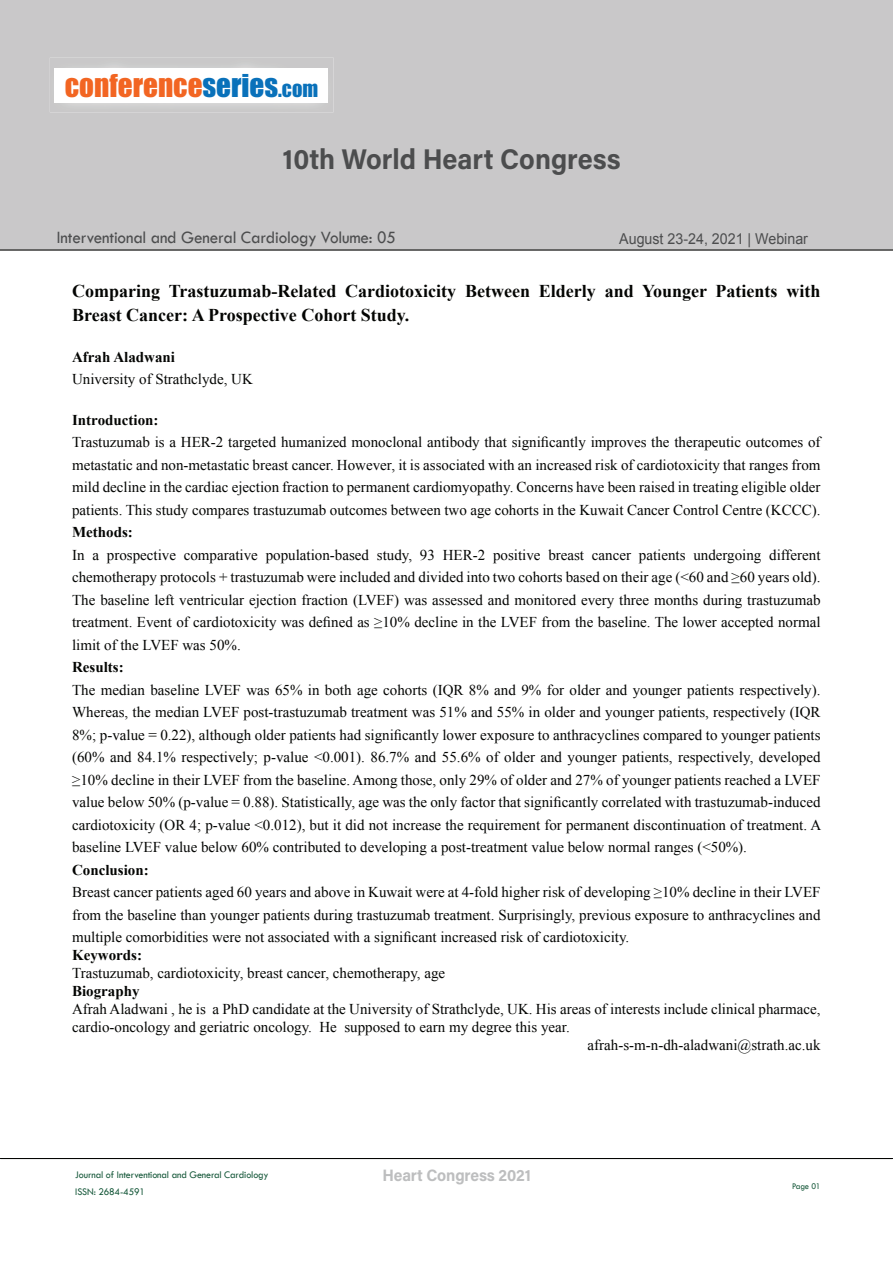
<style>
.page{position:relative;width:893px;height:1263px;background:#fff}
.page>*{position:absolute;margin:0;border:0;box-sizing:border-box;transform-origin:0 0}
.t1{font:29.1px "Impact";color:#f26522}
.t2{font:28.5px "Acumin Variable Concept";letter-spacing:.055em;color:#4c4d4e;scale:.95 1}
.t3{font:700 18px/24px "Times New Roman";color:#040503}
.t4{font:18px "Tw Cen";letter-spacing:-.01em;color:#4c4d4e;scale:.95 1}
.t5{font:16.5px "Acumin Variable Concept";letter-spacing:.04em;color:#bdbebf;scale:.95 1}
.t6{font:15px/22.5px "Times New Roman";color:#040503;text-align:justify}
.t7{font:700 15px "Times New Roman";color:#040503}
.t8{font:15px "Arial";color:#4c4d4e;scale:.95 1}
.t9{font:10.5px/17.4px "Tw Cen";letter-spacing:-.01em;color:#16583a;scale:.95 1}
.t10{font:9px "Tw Cen";letter-spacing:-.02em;color:#16583a;scale:.95 1}
.s1{color:#0971ba}
.s2{font-size:20.4px;color:#0971ba}
</style>
<div class="page">
<div style="left:0;top:0;width:893px;height:250px;background:#c9c8c9"></div>
<hr style="left:0;top:1158px;width:893px;height:1px;background:#040503">
<hr style="left:0;top:250px;width:893px;height:1px;background:#040503">
<img style="left:50px;top:58px;width:283px;height:54px">
<img style="left:54px;top:68px;width:274px;height:34px">
<h1 class="t1" style="left:65px;top:63px;width:255px">CONFERENCE<span class="s1">SERIES</span><span class="s2">.COM</span></h1>
<h2 class="t2" style="left:283px;top:139px;width:355px">10th World Heart Congress</h2>
<p class="t4" style="left:57px;top:227px;width:358px">Interventional and General Cardiology Volume: 05</p>
<p class="t8" style="left:619px;top:229px;width:200px">August 23-24, 2021 | Webinar</p>
<p class="t3" style="left:72px;top:279px;width:750px">Comparing Trastuzumab-Related Cardiotoxicity Between Elderly and Younger Patients with<br>Breast Cancer: A Prospective Cohort Study.</p>
<p class="t7" style="left:72px;top:346px;width:104px">Afrah Aladwani</p>
<p class="t6" style="left:72px;top:368px;width:182px">University of Strathclyde, UK</p>
<p class="t7" style="left:72px;top:409px;width:88px">Introduction:</p>
<p class="t6" style="left:72px;top:431px;width:750px">Trastuzumab is a HER-2 targeted humanized monoclonal antibody that significantly improves the therapeutic outcomes of metastatic and non-metastatic breast cancer. However, it is associated with an increased risk of cardiotoxicity that ranges from mild decline in the cardiac ejection fraction to permanent cardiomyopathy. Concerns have been raised in treating eligible older patients. This study compares trastuzumab outcomes between two age cohorts in the Kuwait Cancer Control Centre (KCCC).</p>
<p class="t7" style="left:72px;top:522px;width:62px">Methods:</p>
<p class="t6" style="left:72px;top:543px;width:750px">In a prospective comparative population-based study, 93 HER-2 positive breast cancer patients undergoing different chemotherapy protocols + trastuzumab were included and divided into two cohorts based on their age (˂60 and ≥60 years old).<br>The baseline left ventricular ejection fraction (LVEF) was assessed and monitored every three months during trastuzumab treatment. Event of cardiotoxicity was defined as ≥10% decline in the LVEF from the baseline. The lower accepted normal limit of the LVEF was 50%.</p>
<p class="t7" style="left:72px;top:657px;width:53px">Results:</p>
<p class="t6" style="left:72px;top:678px;width:751px">The median baseline LVEF was 65% in both age cohorts (IQR 8% and 9% for older and younger patients respectively).<br>Whereas, the median LVEF post-trastuzumab treatment was 51% and 55% in older and younger patients, respectively (IQR 8%; p-value = 0.22), although older patients had significantly lower exposure to anthracyclines compared to younger patients (60% and 84.1% respectively; p-value ˂0.001). 86.7% and 55.6% of older and younger patients, respectively, developed ≥10% decline in their LVEF from the baseline. Among those, only 29% of older and 27% of younger patients reached a LVEF value below 50% (p-value = 0.88). Statistically, age was the only factor that significantly correlated with trastuzumab-induced cardiotoxicity (OR 4; p-value ˂0.012), but it did not increase the requirement for permanent discontinuation of treatment. A baseline LVEF value below 60% contributed to developing a post-treatment value below normal ranges (&lt;50%).</p>
<p class="t7" style="left:72px;top:859px;width:78px">Conclusion:</p>
<p class="t6" style="left:72px;top:881px;width:750px">Breast cancer patients aged 60 years and above in Kuwait were at 4-fold higher risk of developing ≥10% decline in their LVEF from the baseline than younger patients during trastuzumab treatment. Surprisingly, previous exposure to anthracyclines and multiple comorbidities were not associated with a significant increased risk of cardiotoxicity.</p>
<p class="t7" style="left:72px;top:945px;width:71px">Keywords:</p>
<p class="t6" style="left:72px;top:962px;width:375px">Trastuzumab, cardiotoxicity, breast cancer, chemotherapy, age</p>
<p class="t7" style="left:72px;top:981px;width:69px">Biography</p>
<p class="t6" style="left:72px;top:998px;width:750px">Afrah Aladwani , he is a PhD candidate at the University of Strathclyde, UK. His areas of interests include clinical pharmace,</p>
<p class="t6" style="left:72px;top:1016px;width:499px">cardio-oncology and geriatric oncology. He supposed to earn my degree this year.</p>
<p class="t6" style="left:588px;top:1034px;width:234px">afrah-s-m-n-dh-aladwani@strath.ac.uk</p>
<p class="t9" style="left:75px;top:1165px;width:205px">Journal of Interventional and General Cardiology<br>ISSN: 2684-4591</p>
<p class="t5" style="left:383px;top:1164px;width:157px">Heart Congress 2021</p>
<p class="t10" style="left:792px;top:1181px;width:32px">Page 01</p>
</div>
